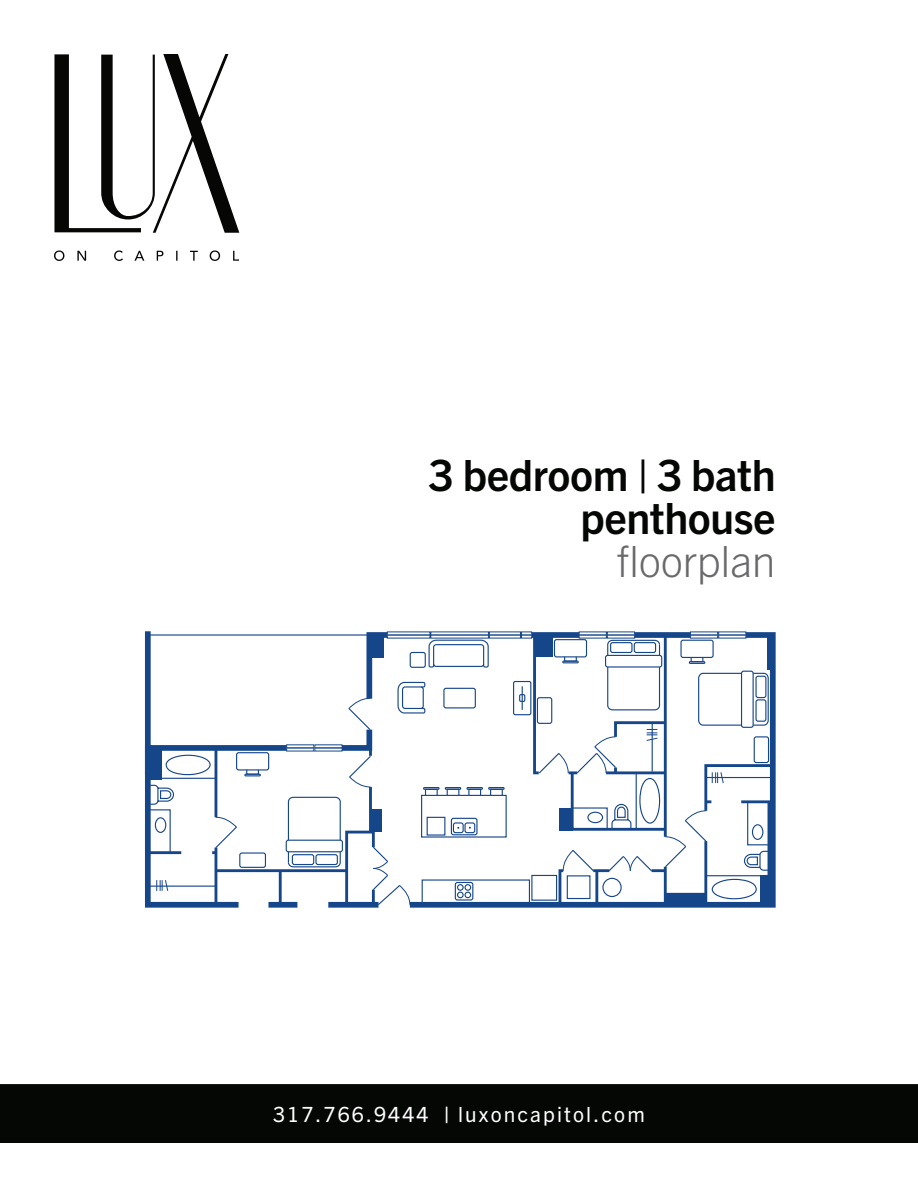
<style>
.page{position:relative;width:918px;height:1188px;background:#fff}
.page>*{position:absolute;margin:0;border:0;box-sizing:border-box;transform-origin:0 0}
.t1{font:700 43.2px/43.2px "Trade Gothic Next LT Pro";letter-spacing:-.01em;color:#050705;text-align:right}
.t2{font:300 43.2px "Trade Gothic Next LT Pro";letter-spacing:-.01em;color:#69696c}
.t3{font:21px "Trade Gothic Next LT Pro";letter-spacing:.1em;color:#fff}
.s1{font-weight:800}
</style>
<div class="page">
<svg style="left:54px;top:54px;width:185px;height:207px"></svg>
<div style="left:0;top:1084px;width:918px;height:59px;background:#050705"></div>
<svg style="left:366px;top:631px;width:410px;height:277px"></svg>
<div style="left:145px;top:631px;width:6px;height:144px;background:#16468a"></div>
<hr style="left:148px;top:634px;width:219px;height:2px;background:#16468a">
<div style="left:368px;top:635px;width:16px;height:23px;background:#16468a"></div>
<div style="left:422px;top:879px;width:108px;height:25px;border:1px solid #16468a"></div>
<div style="left:521px;top:632px;width:11px;height:6px;border:1px solid #16468a"></div>
<hr style="left:489px;top:634px;width:31px;height:2px;background:#16468a">
<hr style="left:431px;top:634px;width:57px;height:2px;background:#16468a">
<hr style="left:387px;top:634px;width:43px;height:2px;background:#16468a">
<div style="left:464px;top:822px;width:11px;height:11px;border:1px solid #16468a;border-radius:2px"></div>
<div style="left:453px;top:822px;width:11px;height:11px;border:1px solid #16468a;border-radius:2px"></div>
<div style="left:451px;top:818px;width:27px;height:17px;border:1px solid #16468a;border-radius:2px"></div>
<div style="left:427px;top:817px;width:18px;height:19px;border:1px solid #16468a"></div>
<div style="left:455px;top:882px;width:18px;height:19px;border:1px solid #16468a;border-radius:2px"></div>
<svg style="left:465px;top:892px;width:6px;height:6px"></svg>
<div style="left:465px;top:884px;width:6px;height:7px;border:1px solid #16468a;border-radius:50%"></div>
<div style="left:457px;top:892px;width:7px;height:6px;border:1px solid #16468a;border-radius:50%"></div>
<div style="left:457px;top:884px;width:7px;height:7px;border:1px solid #16468a;border-radius:50%"></div>
<div style="left:447px;top:789px;width:12px;height:7px;border:1px solid #16468a"></div>
<div style="left:445px;top:787px;width:16px;height:3px;border:1px solid #16468a"></div>
<div style="left:468px;top:789px;width:13px;height:7px;border:1px solid #16468a"></div>
<div style="left:466px;top:787px;width:17px;height:3px;border:1px solid #16468a"></div>
<div style="left:490px;top:789px;width:13px;height:7px;border:1px solid #16468a"></div>
<div style="left:488px;top:787px;width:17px;height:3px;border:1px solid #16468a"></div>
<div style="left:425px;top:789px;width:13px;height:7px;border:1px solid #16468a"></div>
<div style="left:423px;top:787px;width:17px;height:3px;border:1px solid #16468a"></div>
<div style="left:513px;top:681px;width:18px;height:34px;border:1px solid #16468a;border-radius:2px"></div>
<svg style="left:522px;top:633px;width:254px;height:275px"></svg>
<div style="left:519px;top:694px;width:6px;height:8px;border:1px solid #16468a"></div>
<svg style="left:428px;top:639px;width:61px;height:29px"></svg>
<div style="left:410px;top:652px;width:16px;height:16px;border:1px solid #16468a;border-radius:2px"></div>
<div style="left:443px;top:688px;width:33px;height:20px;border:1px solid #16468a;border-radius:2px"></div>
<div style="left:760px;top:875px;width:9px;height:29px;background:#16468a"></div>
<svg style="left:144px;top:681px;width:282px;height:227px"></svg>
<h1 class="t1" style="left:429px;top:451px;width:348px">3 bedroom | 3 bath penthouse</h1>
<h1 class="t2" style="left:617px;top:532px;width:161px">floorplan</h1>
<p class="t3" style="left:273px;top:1099px;width:373px">317.766.9444 <span class="s1">|</span> luxoncapitol.com</p>
</div>
